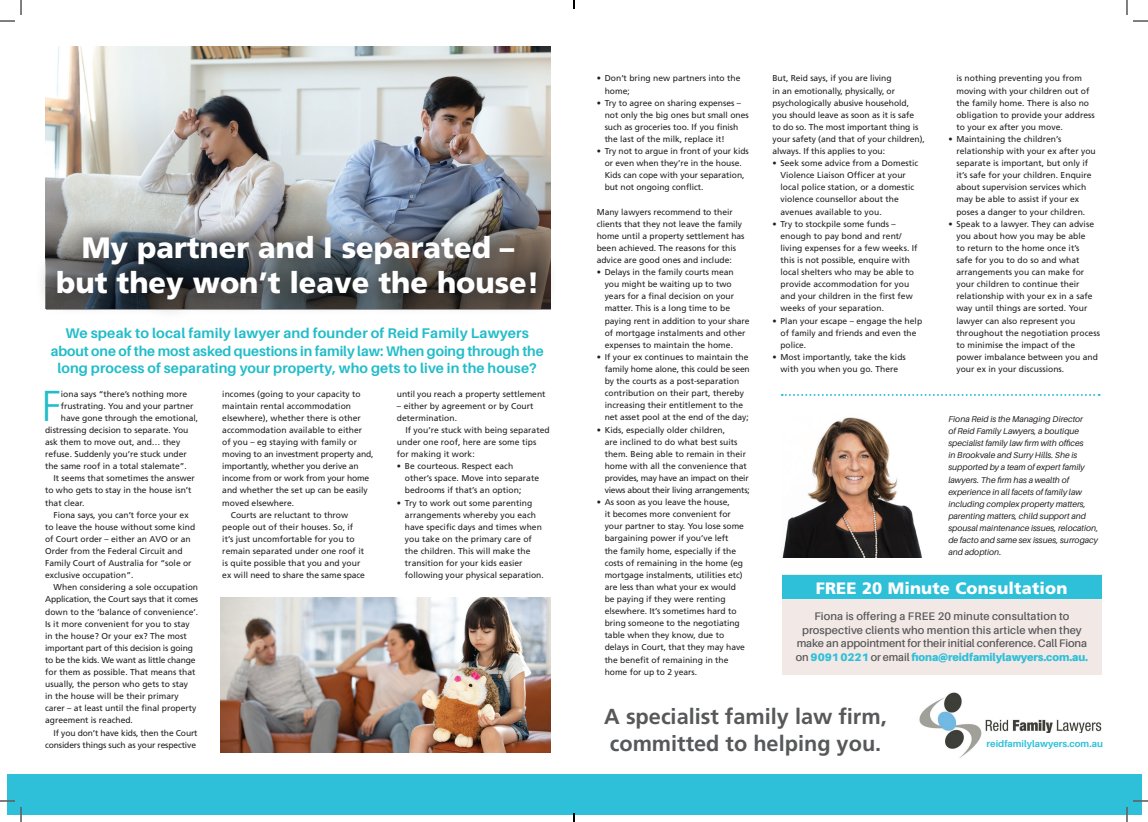
<style>
.page{position:relative;width:1148px;height:822px;background:#fff}
.page>*{position:absolute;margin:0;border:0;box-sizing:border-box;transform-origin:0 0}
.Body_Text{font:300 43.2px "Frutiger";color:#21bdc9}
.t1{font:900 29.5px/34.7px "Frutiger";color:#fff;text-align:center}
.t2{font:700 21.7px/26.7px "Frutiger";color:#57585a}
.t3{font:900 16.5px "Frutiger";letter-spacing:.01em;color:#fff}
.t4{font:700 14px/17.1px "Aileron";letter-spacing:.01em;color:#21bdc9;text-align:center}
.t5{font:600 11px/13.5px "Aileron";letter-spacing:.01em;color:#57585a;text-align:center}
.t6{font:700 9.5px "Aileron";color:#2ec0d9}
.Body_Text-2{font:8.5px/12.1px "Frutiger";letter-spacing:.005em;color:#231f20}
.Body_Text-3{font:italic 8.5px/12.1px "Aileron";letter-spacing:.005em;color:#231f20}
.Body_Text-4{font:8.5px/12.1px "Frutiger";letter-spacing:-.015em;color:#231f20;text-align:right}
.s1{font-weight:900;color:#2ec0d9}
</style>
<div class="page">
<div style="left:7px;top:774px;width:1134px;height:41px;background:#2ec0d9"></div>
<img style="left:919px;top:692px;width:63px;height:66px">
<img style="left:782px;top:417px;width:140px;height:140px">
<svg style="left:781px;top:394px;width:318px;height:2px"></svg>
<div style="left:781px;top:574px;width:320px;height:101px;background:#f2e8e5"></div>
<div style="left:781px;top:575px;width:320px;height:23px;background:#2ec0d9"></div>
<img style="left:981px;top:716px;width:121px;height:16px">
<img style="left:46px;top:47px;width:504px;height:167px">
<img style="left:221px;top:597px;width:329px;height:155px">
<div style="left:34px;top:214px;width:525px;height:108px;background:#231f20;opacity:.57"></div>
<svg style="left:1133px;top:20px;width:15px;height:2px"></svg>
<svg style="left:0;top:800px;width:15px;height:1px"></svg>
<svg style="left:1133px;top:800px;width:15px;height:1px"></svg>
<svg style="left:0;top:0;width:22px;height:22px"></svg>
<svg style="left:20px;top:807px;width:2px;height:15px"></svg>
<svg style="left:1126px;top:0;width:1px;height:15px"></svg>
<svg style="left:1126px;top:807px;width:1px;height:15px"></svg>
<svg style="left:573px;top:0;width:2px;height:9px"></svg>
<svg style="left:573px;top:813px;width:2px;height:9px"></svg>
<p class="t1" style="left:56px;top:231px;width:485px">My partner and I separated – but they won’t leave the house!</p>
<p class="t4" style="left:51px;top:325px;width:494px">We speak to local family lawyer and founder of Reid Family Lawyers about one of the most asked questions in family law: When going through the long process of separating your property, who gets to live in the house?</p>
<p class="Body_Text" style="left:42px;top:381px;width:21px">F</p>
<p class="Body_Text-2" style="left:61px;top:387px;width:128px">iona says “there’s nothing more</p>
<p class="Body_Text-2" style="left:222px;top:387px;width:153px">incomes (going to your capacity to maintain rental accommodation elsewhere), whether there is other accommodation available to either<br>of you – eg staying with family or moving to an investment property and, importantly, whether you derive an income from or work from your home and whether the set up can be easily moved elsewhere.</p>
<p class="Body_Text-2" style="left:222px;top:508px;width:144px;text-indent:9px">Courts are reluctant to throw people out of their houses. So, if it’s just uncomfortable for you to remain separated under one roof it is quite possible that you and your ex will need to share the same space</p>
<p class="Body_Text-2" style="left:397px;top:387px;width:150px">until you reach a property settlement</p>
<p class="Body_Text-2" style="left:397px;top:400px;width:138px">– either by agreement or by Court determination.</p>
<p class="Body_Text-2" style="left:397px;top:424px;width:154px;text-indent:9px">If you’re stuck with being separated under one roof, here are some tips for making it work:</p>
<p class="Body_Text-2" style="left:405px;top:460px;width:136px;text-indent:-8px">• Be courteous. Respect each other’s space. Move into separate bedrooms if that’s an option;</p>
<p class="Body_Text-2" style="left:405px;top:496px;width:140px;text-indent:-8px">• Try to work out some parenting arrangements whereby you each have specific days and times when you take on the primary care of the children. This will make the transition for your kids easier following your physical separation.</p>
<p class="Body_Text-2" style="left:61px;top:400px;width:134px">frustrating. You and your partner</p>
<p class="Body_Text-2" style="left:61px;top:412px;width:139px">have gone through the emotional,</p>
<p class="Body_Text-2" style="left:45px;top:424px;width:145px">distressing decision to separate. You</p>
<p class="Body_Text-2" style="left:45px;top:436px;width:137px">ask them to move out, and… they</p>
<p class="Body_Text-2" style="left:45px;top:448px;width:143px">refuse. Suddenly you’re stuck under</p>
<p class="Body_Text-2" style="left:45px;top:460px;width:143px">the same roof in a total stalemate”.</p>
<p class="Body_Text-2" style="left:45px;top:472px;width:151px;text-indent:9px">It seems that sometimes the answer to who gets to stay in the house isn’t that clear.</p>
<p class="Body_Text-2" style="left:45px;top:508px;width:152px;text-indent:9px">Fiona says, you can’t force your ex to leave the house without some kind of Court order – either an AVO or an Order from the Federal Circuit and Family Court of Australia for “sole or exclusive occupation”.</p>
<p class="Body_Text-2" style="left:45px;top:581px;width:155px;text-indent:9px">When considering a sole occupation Application, the Court says that it comes down to the ‘balance of convenience’.<br>Is it more convenient for you to stay in the house? Or your ex? The most important part of this decision is going to be the kids. We want as little change for them as possible. That means that usually, the person who gets to stay<br>in the house will be their primary carer – at least until the final property agreement is reached.</p>
<p class="Body_Text-4" style="left:45px;top:726px;width:154px">If you don’t have kids, then the Court considers things such as your respective</p>
<p class="Body_Text-2" style="left:772px;top:72px;width:154px">But, Reid says, if you are living<br>in an emotionally, physically, or psychologically abusive household, you should leave as soon as it is safe<br>to do so. The most important thing is your safety (and that of your children), always. If this applies to you:</p>
<p class="Body_Text-2" style="left:780px;top:157px;width:139px;text-indent:-8px">• Seek some advice from a Domestic<br>Violence Liaison Officer at your local police station, or a domestic violence counsellor about the avenues available to you.</p>
<p class="Body_Text-2" style="left:780px;top:218px;width:139px;text-indent:-8px">• Try to stockpile some funds – enough to pay bond and rent/ living expenses for a few weeks. If this is not possible, enquire with local shelters who may be able to provide accommodation for you and your children in the first few weeks of your separation.</p>
<p class="Body_Text-2" style="left:780px;top:314px;width:143px;text-indent:-8px">• Plan your escape – engage the help of family and friends and even the police.</p>
<p class="Body_Text-2" style="left:772px;top:351px;width:135px;text-align:center">• Most importantly, take the kids with you when you go. There</p>
<p class="Body_Text-2" style="left:956px;top:72px;width:140px">is nothing preventing you from moving with your children out of the family home. There is also no obligation to provide your address to your ex after you move.</p>
<p class="Body_Text-2" style="left:956px;top:133px;width:141px;text-indent:-8px">• Maintaining the children’s relationship with your ex after you separate is important, but only if it’s safe for your children. Enquire about supervision services which may be able to assist if your ex poses a danger to your children.</p>
<p class="Body_Text-2" style="left:956px;top:218px;width:145px;text-indent:-8px">• Speak to a lawyer. They can advise you about how you may be able<br>to return to the home once it’s<br>safe for you to do so and what arrangements you can make for your children to continue their relationship with your ex in a safe way until things are sorted. Your lawyer can also represent you throughout the negotiation process to minimise the impact of the power imbalance between you and your ex in your discussions.</p>
<p class="Body_Text-2" style="left:604px;top:72px;width:137px;text-indent:-8px">• Don’t bring new partners into the home;</p>
<p class="Body_Text-2" style="left:604px;top:97px;width:146px;text-indent:-8px">• Try to agree on sharing expenses – not only the big ones but small ones such as groceries too. If you finish the last of the milk, replace it!</p>
<p class="Body_Text-2" style="left:604px;top:145px;width:146px;text-indent:-8px">• Try not to argue in front of your kids or even when they’re in the house.<br>Kids can cope with your separation, but not ongoing conflict.</p>
<p class="Body_Text-2" style="left:596px;top:206px;width:149px">Many lawyers recommend to their clients that they not leave the family home until a property settlement has been achieved. The reasons for this advice are good ones and include:</p>
<p class="Body_Text-2" style="left:604px;top:266px;width:146px;text-indent:-8px">• Delays in the family courts mean you might be waiting up to two years for a final decision on your matter. This is a long time to be paying rent in addition to your share of mortgage instalments and other expenses to maintain the home.</p>
<p class="Body_Text-2" style="left:604px;top:351px;width:147px;text-indent:-8px">• If your ex continues to maintain the family home alone, this could be seen by the courts as a post-separation contribution on their part, thereby increasing their entitlement to the net asset pool at the end of the day;</p>
<p class="Body_Text-2" style="left:604px;top:423px;width:147px;text-indent:-8px">• Kids, especially older children,<br>are inclined to do what best suits them. Being able to remain in their home with all the convenience that provides, may have an impact on their views about their living arrangements;</p>
<p class="Body_Text-2" style="left:604px;top:496px;width:142px;text-indent:-8px">• As soon as you leave the house,<br>it becomes more convenient for your partner to stay. You lose some bargaining power if you’ve left<br>the family home, especially if the costs of remaining in the home (eg mortgage instalments, utilities etc) are less than what your ex would be paying if they were renting elsewhere. It’s sometimes hard to bring someone to the negotiating table when they know, due to delays in Court, that they may have the benefit of remaining in the home for up to 2 years.</p>
<p class="t2" style="left:604px;top:703px;width:284px">A specialist family law firm, committed to helping you.</p>
<p class="Body_Text-3" style="left:948px;top:413px;width:152px">Fiona Reid is the Managing Director<br>of Reid Family Lawyers, a boutique specialist family law firm with offices<br>in Brookvale and Surry Hills. She is supported by a team of expert family lawyers. The firm has a wealth of experience in all facets of family law including complex property matters, parenting matters, child support and spousal maintenance issues, relocation, de facto and same sex issues, surrogacy and adoption.</p>
<p class="t3" style="left:815px;top:577px;width:253px">FREE 20 Minute Consultation</p>
<p class="t5" style="left:795px;top:610px;width:294px">Fiona is offering a FREE 20 minute consultation to prospective clients who mention this article when they make an appointment for their initial conference. Call Fiona on <span class="s1">9091 0221</span> or email <span class="s1">fiona@reidfamilylawyers.com.au.</span></p>
<p class="t6" style="left:986px;top:738px;width:118px">reidfamilylawyers.com.au</p>
</div>
